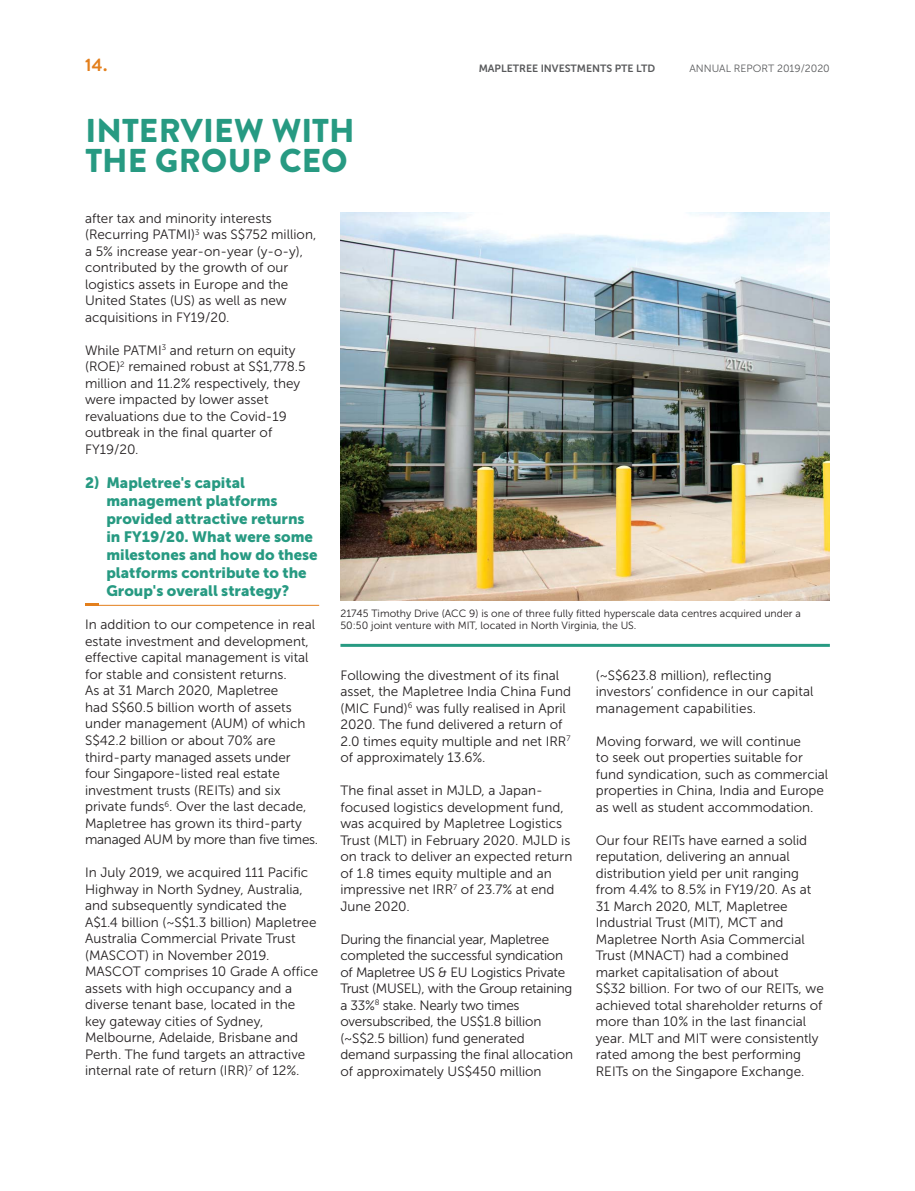
<style>
.page{position:relative;width:915px;height:1191px;background:#fff}
.page>*{position:absolute;margin:0;border:0;box-sizing:border-box;transform-origin:0 0}
.t1{font:900 33px/30px "Brandon Grotesque";letter-spacing:.005em;color:#279a82}
.t2{font:700 18px "Brandon Grotesque";color:#e37f1c}
.t3{font:15px/18px "Museo Sans 900";color:#279a82}
.t4{font:13.5px/16.5px "Museo Sans 300";color:#231f20}
.t5{font:13.5px/16.5px "Museo Sans 300";letter-spacing:-.02em;color:#231f20}
.t6{font:10.5px/12px "Museo Sans 300";color:#231f20}
.t7{font:10.5px "Museo Sans 700";color:#58595b}
.t8{font:10.5px "Museo Sans 300";color:#58595b}
</style>
<div class="page">
<hr style="left:85px;top:605px;width:234px;height:1px;background:#e37f1c">
<svg style="left:85px;top:603px;width:14px;height:2px"></svg>
<hr style="left:340px;top:644px;width:489px;height:3px;background:#279a82">
<img style="left:340px;top:213px;width:489px;height:388px">
<h2 class="t2" style="left:85px;top:58px;width:24px">14.</h2>
<p class="t7" style="left:478px;top:64px;width:178px">MAPLETREE INVESTMENTS PTE LTD</p>
<p class="t8" style="left:689px;top:64px;width:142px">ANNUAL REPORT 2019/2020</p>
<h1 class="t1" style="left:85px;top:119px;width:271px">INTERVIEW WITH<br>THE GROUP CEO</h1>
<p class="t4" style="left:85px;top:211px;width:232px">after tax and minority interests (Recurring PATMI)<sup>3</sup> was S$752 million, a 5% increase year-on-year (y-o-y), contributed by the growth of our logistics assets in Europe and the United States (US) as well as new acquisitions in FY19/20.</p>
<p class="t4" style="left:85px;top:343px;width:222px">While PATMI<sup>3</sup> and return on equity (ROE)<sup>2</sup> remained robust at S$1,778.5 million and 11.2% respectively, they were impacted by lower asset revaluations due to the Covid-19 outbreak in the final quarter of<br>FY19/20.</p>
<p class="t3" style="left:106px;top:476px;width:213px;text-indent:-21px">2) Mapletree's capital management platforms provided attractive returns in FY19/20. What were some milestones and how do these platforms contribute to the<br>Group's overall strategy?</p>
<p class="t4" style="left:85px;top:618px;width:235px">In addition to our competence in real estate investment and development, effective capital management is vital for stable and consistent returns.<br>As at 31 March 2020, Mapletree<br>had S$60.5 billion worth of assets under management (AUM) of which S$42.2 billion or about 70% are third-party managed assets under four Singapore-listed real estate investment trusts (REITs) and six private funds<sup>6</sup>. Over the last decade, Mapletree has grown its third-party managed AUM by more than five times.</p>
<p class="t4" style="left:85px;top:865px;width:234px">In July 2019, we acquired 111 Pacific Highway in North Sydney, Australia, and subsequently syndicated the A$1.4 billion (~S$1.3 billion) Mapletree Australia Commercial Private Trust (MASCOT) in November 2019.<br>MASCOT comprises 10 Grade A office assets with high occupancy and a diverse tenant base, located in the key gateway cities of Sydney, Melbourne, Adelaide, Brisbane and Perth. The fund targets an attractive internal rate of return (IRR)<sup>7</sup> of 12%.</p>
<p class="t6" style="left:340px;top:608px;width:461px">21745 Timothy Drive (ACC 9) is one of three fully fitted hyperscale data centres acquired under a<br>50:50 joint venture with MIT, located in North Virginia, the US.</p>
<p class="t4" style="left:595px;top:668px;width:219px">(~S$623.8 million), reflecting investors’ confidence in our capital management capabilities.</p>
<p class="t4" style="left:595px;top:734px;width:234px">Moving forward, we will continue<br>to seek out properties suitable for fund syndication, such as commercial properties in China, India and Europe as well as student accommodation.</p>
<p class="t4" style="left:595px;top:833px;width:229px">Our four REITs have earned a solid reputation, delivering an annual distribution yield per unit ranging from 4.4% to 8.5% in FY19/20. As at 31 March 2020, MLT, Mapletree Industrial Trust (MIT), MCT and Mapletree North Asia Commercial Trust (MNACT) had a combined market capitalisation of about<br>S$32 billion. For two of our REITs, we achieved total shareholder returns of more than 10% in the last financial year. MLT and MIT were consistently rated among the best performing REITs on the Singapore Exchange.</p>
<p class="t4" style="left:340px;top:668px;width:232px">Following the divestment of its final asset, the Mapletree India China Fund (MIC Fund)<sup>6</sup> was fully realised in April 2020. The fund delivered a return of 2.0 times equity multiple and net IRR<sup>7 </sup>of approximately 13.6%.</p>
<p class="t4" style="left:340px;top:783px;width:233px">The final asset in MJLD, a Japan&shy;focused logistics development fund, was acquired by Mapletree Logistics<br>Trust (MLT) in February 2020. MJLD is on track to deliver an expected return of 1.8 times equity multiple and an impressive net IRR<sup>7</sup> of 23.7% at end<br>June 2020.</p>
<p class="t5" style="left:340px;top:932px;width:234px">During the financial year, Mapletree completed the successful syndication of Mapletree US &amp; EU Logistics Private Trust (MUSEL), with the Group retaining a 33%<sup>8</sup> stake. Nearly two times oversubscribed, the US$1.8 billion (~S$2.5 billion) fund generated demand surpassing the final allocation of approximately US$450 million</p>
</div>
